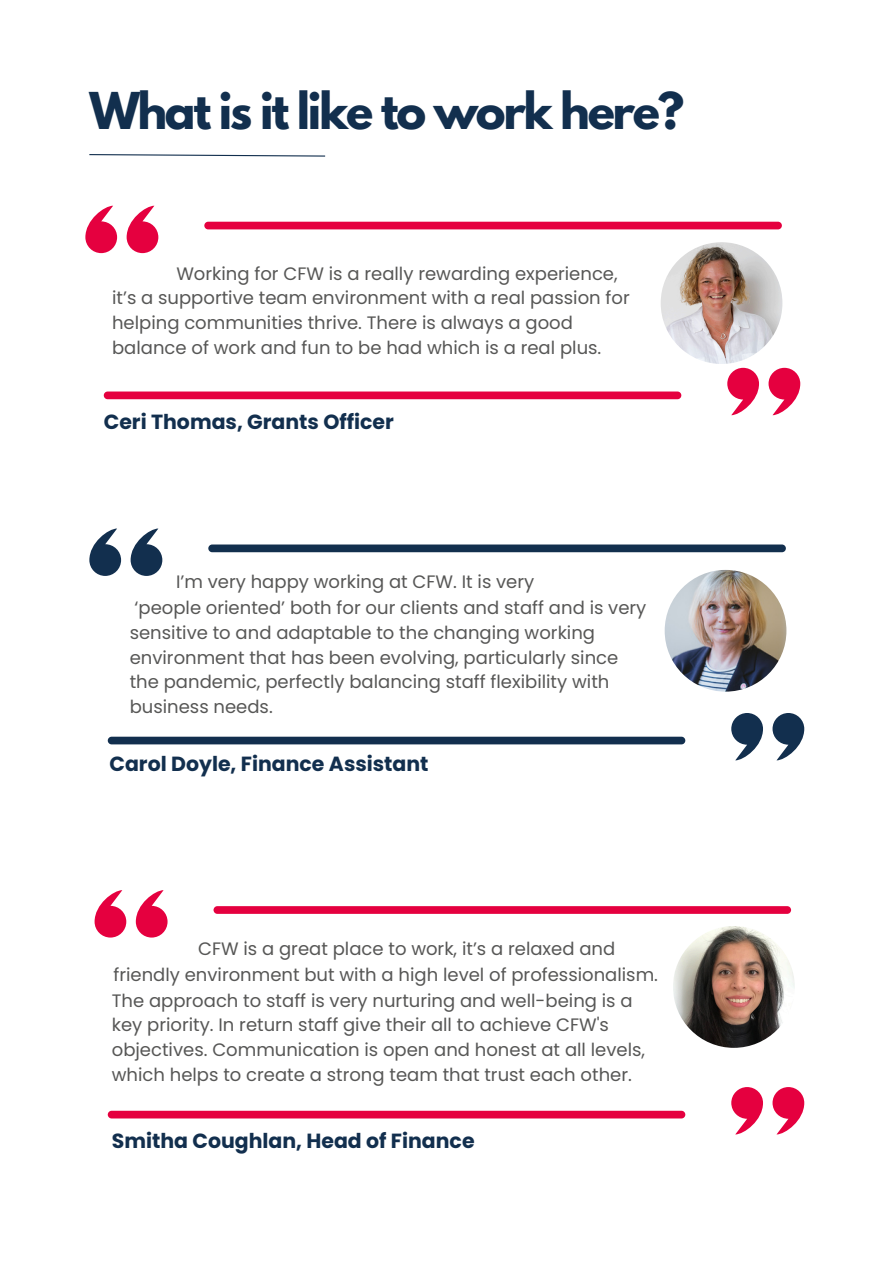
<style>
.page{position:relative;width:894px;height:1264px;background:#fff}
.page>*{position:absolute;margin:0;border:0;box-sizing:border-box;transform-origin:0 0}
.t1{font:700 45px "League Spartan";letter-spacing:-.05em;color:#122f4e}
.t2{font:700 20.4px "Poppins";color:#122f4e}
.t3{font:18px/24.8px "Poppins";color:#575756}
</style>
<div class="page">
<svg style="left:731px;top:713px;width:31px;height:47px"></svg>
<svg style="left:772px;top:713px;width:32px;height:47px"></svg>
<div style="left:108px;top:736px;width:577px;height:8px;background:#122f4e;border-radius:4px"></div>
<svg style="left:131px;top:528px;width:31px;height:48px"></svg>
<svg style="left:89px;top:528px;width:32px;height:48px"></svg>
<div style="left:208px;top:544px;width:577px;height:8px;background:#122f4e;border-radius:4px"></div>
<svg style="left:727px;top:368px;width:31px;height:47px"></svg>
<svg style="left:768px;top:368px;width:32px;height:47px"></svg>
<div style="left:104px;top:391px;width:577px;height:8px;background:#e5003f;border-radius:4px"></div>
<svg style="left:127px;top:206px;width:31px;height:47px"></svg>
<svg style="left:85px;top:206px;width:32px;height:47px"></svg>
<div style="left:204px;top:222px;width:577px;height:7px;background:#e5003f;border-radius:4px"></div>
<svg style="left:136px;top:890px;width:31px;height:47px"></svg>
<svg style="left:94px;top:890px;width:32px;height:47px"></svg>
<div style="left:213px;top:906px;width:577px;height:7px;background:#e5003f;border-radius:4px"></div>
<svg style="left:731px;top:1087px;width:31px;height:47px"></svg>
<svg style="left:772px;top:1087px;width:32px;height:47px"></svg>
<div style="left:108px;top:1110px;width:577px;height:8px;background:#e5003f;border-radius:4px"></div>
<svg style="left:89px;top:154px;width:237px;height:3px"></svg>
<img style="left:672px;top:926px;width:122px;height:121px;border-radius:50%">
<img style="left:664px;top:570px;width:122px;height:121px;border-radius:50%">
<img style="left:660px;top:242px;width:122px;height:122px;border-radius:50%">
<h1 class="t1" style="left:89px;top:88px;width:596px">What is it like to work here?</h1>
<p class="t3" style="left:176px;top:262px;width:442px">Working for CFW is a really rewarding experience,</p>
<p class="t3" style="left:112px;top:286px;width:519px">it’s a supportive team environment with a real passion for helping communities thrive. There is always a good balance of work and fun to be had which is a real plus.</p>
<p class="t2" style="left:104px;top:407px;width:291px">Ceri Thomas, Grants Officer</p>
<h2 class="t3" style="left:176px;top:569px;width:359px">I’m very happy working at CFW. It is very</h2>
<p class="t3" style="left:130px;top:595px;width:518px">‘people oriented’ both for our clients and staff and is very sensitive to and adaptable to the changing working environment that has been evolving, particularly since the pandemic, perfectly balancing staff flexibility with business needs.</p>
<p class="t2" style="left:109px;top:750px;width:320px">Carol Doyle, Finance Assistant</p>
<p class="t3" style="left:198px;top:936px;width:418px">CFW is a great place to work, it’s a relaxed and</p>
<p class="t3" style="left:113px;top:962px;width:546px">friendly environment but with a high level of professionalism.</p>
<p class="t3" style="left:112px;top:988px;width:534px">The approach to staff is very nurturing and well-being is a key priority. In return staff give their all to achieve CFW's objectives. Communication is open and honest at all levels, which helps to create a strong team that trust each other.</p>
<h2 class="t2" style="left:112px;top:1126px;width:364px">Smitha Coughlan, Head of Finance</h2>
</div>
